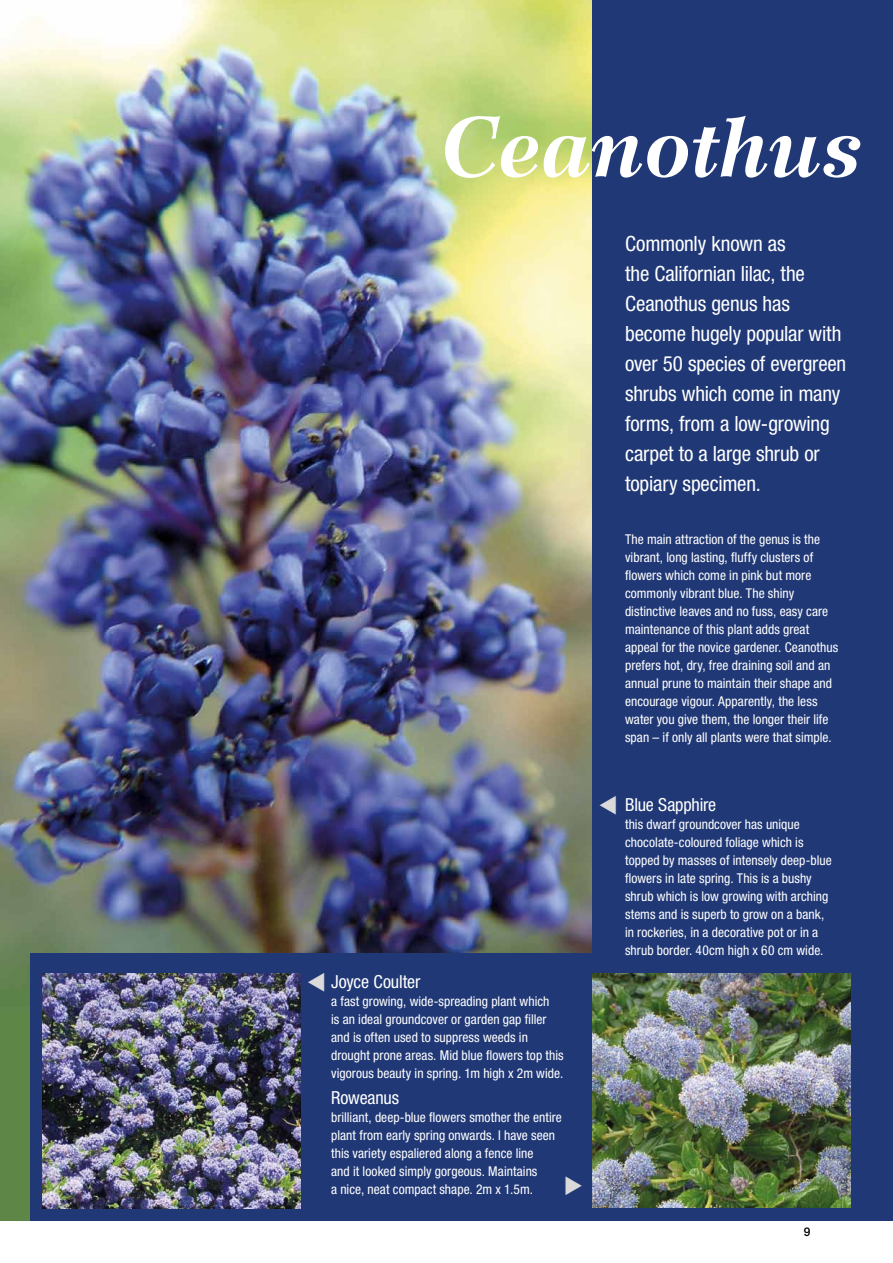
<style>
.page{position:relative;width:893px;height:1263px;background:#fff}
.page>*{position:absolute;margin:0;border:0;box-sizing:border-box;transform-origin:0 0}
.t1{font:italic 700 84px "Wilke";letter-spacing:-.01em;color:#fff}
.t2{font:condensed 21px/30px "Helvetica Neue";letter-spacing:-.005em;color:#fff}
.t3{font:condensed 18px "Helvetica Neue";letter-spacing:-.005em;color:#fff}
.t4{font:condensed 13.5px/18px "Helvetica Neue";letter-spacing:.005em;color:#fff}
.t5{font:500 12px "Helvetica Neue";color:#000}
</style>
<div class="page">
<img style="left:0;top:0;width:593px;height:1220px">
<div style="left:30px;top:952px;width:863px;height:268px;background:#203876"></div>
<img style="left:592px;top:974px;width:258px;height:233px">
<img style="left:43px;top:974px;width:257px;height:234px">
<div style="left:593px;top:0;width:300px;height:959px;background:#203876"></div>
<h1 class="t1" style="left:439px;top:96px;width:425px">Ceanothus</h1>
<h2 class="t2" style="left:625px;top:228px;width:223px">Commonly known as<br>the Californian lilac, the<br>Ceanothus genus has become hugely popular with over 50 species of evergreen shrubs which come in many forms, from a low-growing carpet to a large shrub or topiary specimen.</h2>
<p class="t4" style="left:625px;top:530px;width:215px">The main attraction of the genus is the vibrant, long lasting, fluffy clusters of flowers which come in pink but more commonly vibrant blue. The shiny distinctive leaves and no fuss, easy care maintenance of this plant adds great appeal for the novice gardener. Ceanothus prefers hot, dry, free draining soil and an annual prune to maintain their shape and encourage vigour. Apparently, the less water you give them, the longer their life span – if only all plants were that simple.</p>
<h3 class="t3" style="left:331px;top:971px;width:91px">Joyce Coulter</h3>
<p class="t4" style="left:331px;top:992px;width:234px">a fast growing, wide-spreading plant which<br>is an ideal groundcover or garden gap filler and is often used to suppress weeds in drought prone areas. Mid blue flowers top this vigorous beauty in spring. 1m high x 2m wide.</p>
<h3 class="t3" style="left:331px;top:1087px;width:70px">Roweanus</h3>
<p class="t4" style="left:331px;top:1108px;width:232px">brilliant, deep-blue flowers smother the entire plant from early spring onwards. I have seen this variety espaliered along a fence line<br>and it looked simply gorgeous. Maintains<br>a nice, neat compact shape. 2m x 1.5m.</p>
<h3 class="t3" style="left:625px;top:794px;width:93px">Blue Sapphire</h3>
<p class="t4" style="left:625px;top:815px;width:208px">this dwarf groundcover has unique chocolate-coloured foliage which is topped by masses of intensely deep-blue flowers in late spring. This is a bushy shrub which is low growing with arching stems and is superb to grow on a bank, in rockeries, in a decorative pot or in a shrub border. 40cm high x 60 cm wide.</p>
<p class="t5" style="left:804px;top:1225px;width:8px">9</p>
</div>
